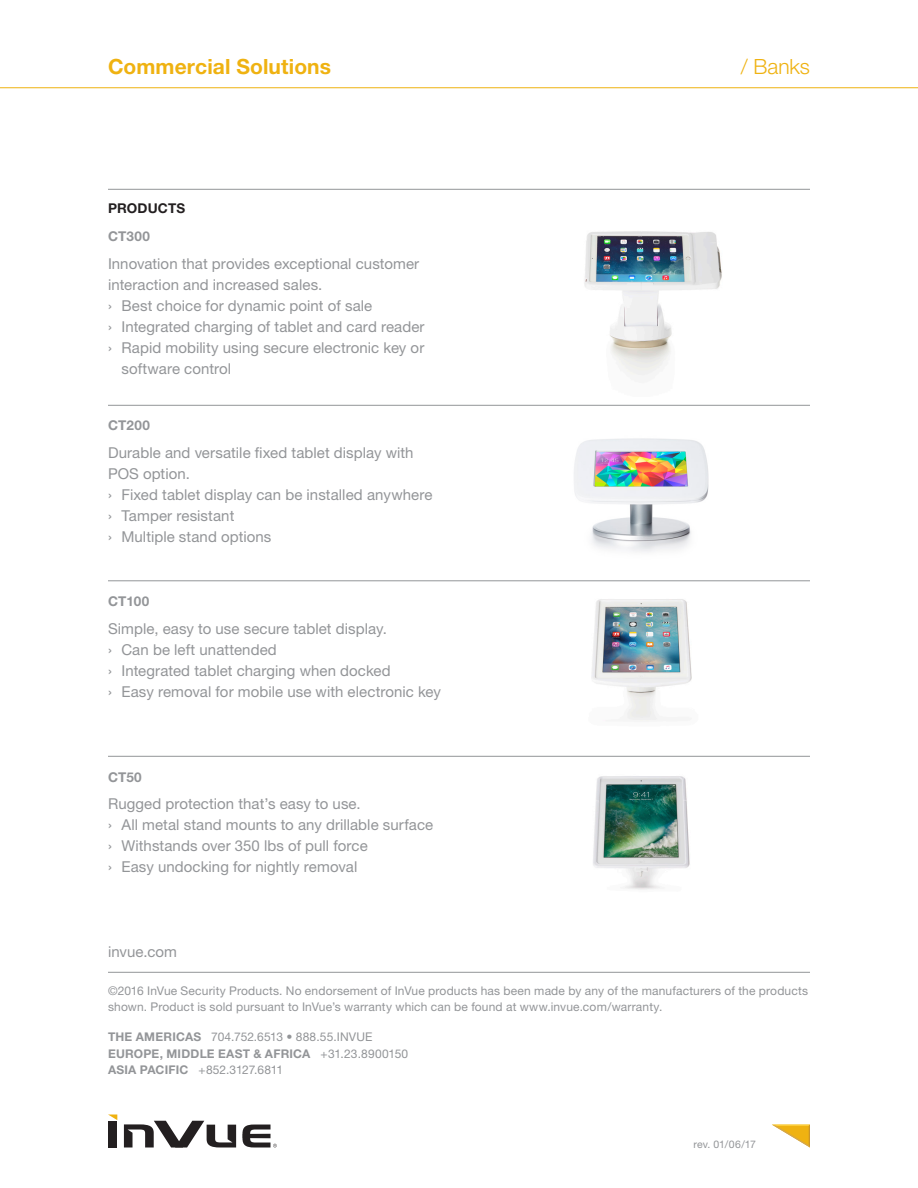
<style>
.page{position:relative;width:918px;height:1188px;background:#fff}
.page>*{position:absolute;margin:0;border:0;box-sizing:border-box;transform-origin:0 0}
.t1{font:700 21px "Helvetica Neue";letter-spacing:.005em;color:#efb211}
.t2{font:300 21px "Helvetica Neue";color:#efb211}
.t3{font:15px/21px "Helvetica Neue";letter-spacing:.005em;color:#939598}
.Section_Headings{font:700 13.5px "Helvetica Neue";letter-spacing:.015em;color:#939598}
.Section_Headings-2{font:700 13.5px "Helvetica Neue";letter-spacing:.01em;color:#231f20}
.t4{font:12px/16.5px "Helvetica Neue";letter-spacing:.015em;color:#939598}
.t5{font:700 12px "Helvetica Neue";letter-spacing:.02em;color:#939598}
.t6{font:12px "Helvetica Neue";letter-spacing:-.015em;color:#939598}
.t7{font:10.5px "Helvetica Neue";letter-spacing:.005em;color:#939598}
.s1{font-weight:700}
.s2{font-weight:400}
</style>
<div class="page">
<div style="left:109px;top:1121px;width:8px;height:26px;background:#231f20"></div>
<svg style="left:124px;top:1121px;width:112px;height:26px"></svg>
<svg style="left:109px;top:1115px;width:8px;height:5px"></svg>
<svg style="left:242px;top:1125px;width:35px;height:23px"></svg>
<svg style="left:772px;top:1125px;width:38px;height:23px"></svg>
<hr style="left:0;top:87px;width:918px;height:1px;background:#efb211">
<img style="left:546px;top:231px;width:217px;height:174px">
<img style="left:574px;top:438px;width:135px;height:114px">
<img style="left:548px;top:580px;width:186px;height:176px">
<img style="left:593px;top:776px;width:97px;height:114px">
<hr style="left:108px;top:189px;width:702px;height:1px;background:#939598">
<hr style="left:108px;top:405px;width:702px;height:1px;background:#939598">
<hr style="left:108px;top:581px;width:702px;height:1px;background:#939598">
<hr style="left:108px;top:756px;width:702px;height:1px;background:#939598">
<hr style="left:108px;top:972px;width:702px;height:1px;background:#939598">
<h1 class="t1" style="left:108px;top:54px;width:225px">Commercial Solutions</h1>
<h1 class="t2" style="left:741px;top:54px;width:71px">/ Banks</h1>
<p class="Section_Headings-2" style="left:108px;top:200px;width:79px">PRODUCTS</p>
<p class="Section_Headings" style="left:108px;top:228px;width:44px">CT300</p>
<p class="t3" style="left:108px;top:253px;width:313px">Innovation that provides exceptional customer interaction and increased sales.</p>
<p class="t3" style="left:108px;top:295px;width:266px">› Best choice for dynamic point of sale</p>
<p class="t3" style="left:108px;top:316px;width:318px">› Integrated charging of tablet and card reader</p>
<p class="t3" style="left:122px;top:337px;width:304px;text-indent:-14px">› Rapid mobility using secure electronic key or software control</p>
<p class="Section_Headings" style="left:108px;top:417px;width:44px">CT200</p>
<p class="t3" style="left:108px;top:442px;width:307px">Durable and versatile fixed tablet display with<br>POS option.</p>
<p class="t3" style="left:108px;top:484px;width:326px">› Fixed tablet display can be installed anywhere</p>
<p class="t3" style="left:108px;top:505px;width:128px">› Tamper resistant</p>
<p class="t3" style="left:108px;top:526px;width:165px">› Multiple stand options</p>
<p class="Section_Headings" style="left:108px;top:593px;width:43px">CT100</p>
<p class="t3" style="left:108px;top:618px;width:280px">Simple, easy to use secure tablet display.</p>
<p class="t3" style="left:108px;top:639px;width:170px">› Can be left unattended</p>
<p class="t3" style="left:108px;top:660px;width:284px">› Integrated tablet charging when docked</p>
<p class="t3" style="left:108px;top:681px;width:335px">› Easy removal for mobile use with electronic key</p>
<p class="Section_Headings" style="left:108px;top:768px;width:35px">CT50</p>
<p class="t3" style="left:108px;top:793px;width:254px">Rugged protection that’s easy to use.</p>
<p class="t3" style="left:108px;top:814px;width:327px">› All metal stand mounts to any drillable surface</p>
<p class="t3" style="left:108px;top:835px;width:261px">› Withstands over 350 lbs of pull force</p>
<p class="t3" style="left:108px;top:856px;width:251px">› Easy undocking for nightly removal</p>
<p class="t3" style="left:108px;top:941px;width:71px">invue.com</p>
<p class="t4" style="left:108px;top:982px;width:702px">©2016 InVue Security Products. No endorsement of InVue products has been made by any of the manufacturers of the products shown. Product is sold pursuant to InVue’s warranty which can be found at www.invue.com/warranty.</p>
<p class="t4" style="left:108px;top:1029px;width:266px"><span class="s1">THE AMERICAS</span> 704.752.6513 • 888.55.INVUE</p>
<p class="t5" style="left:108px;top:1046px;width:302px">EUROPE, MIDDLE EAST &amp; AFRICA <span class="s2">+31.23.8900150</span></p>
<p class="t6" style="left:108px;top:1063px;width:177px"><span class="s1">ASIA PACIFIC</span> +852.3127.6811</p>
<p class="t7" style="left:693px;top:1138px;width:64px">rev. 01/06/17</p>
</div>
